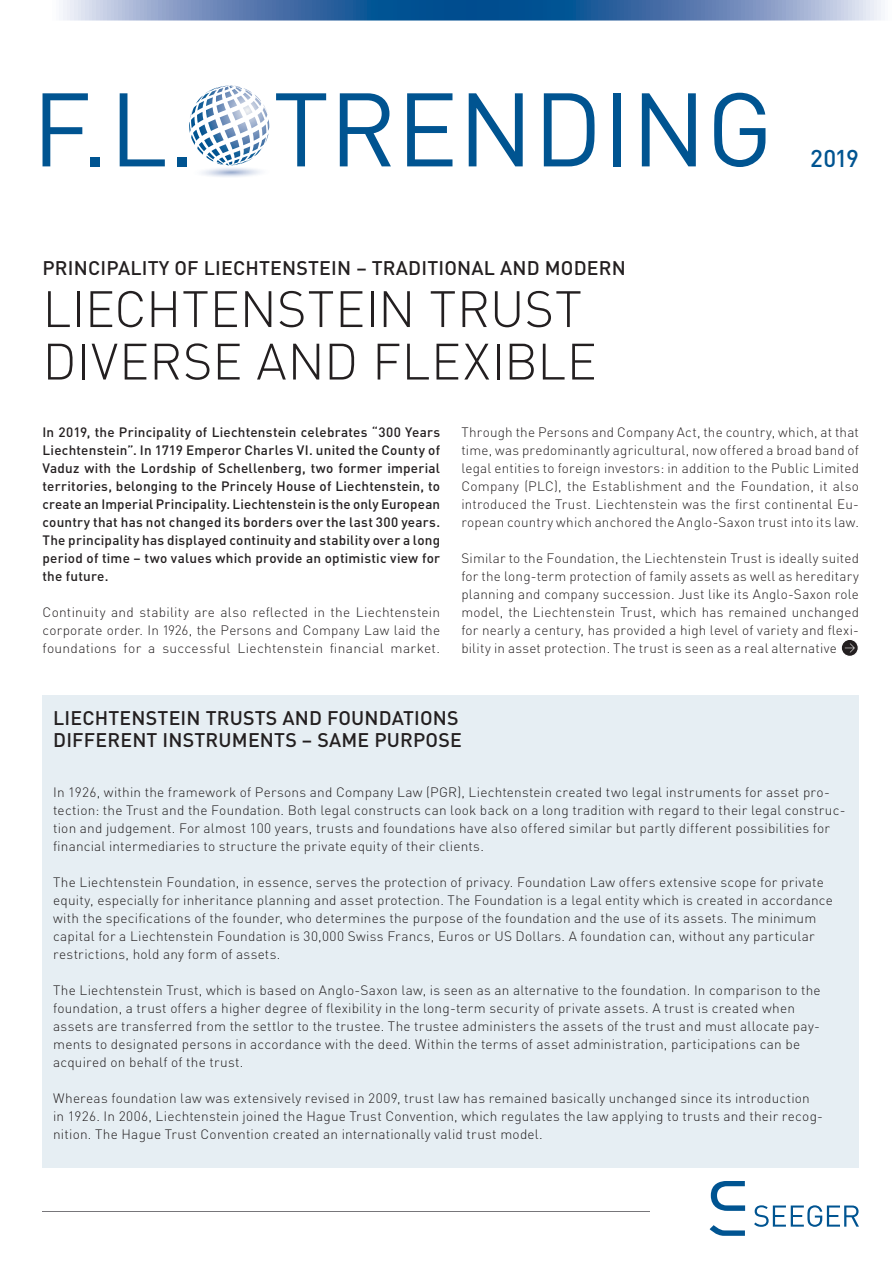
<style>
.page{position:relative;width:893px;height:1263px;background:#fff}
.page>*{position:absolute;margin:0;border:0;box-sizing:border-box;transform-origin:0 0}
.t1{font:300 50.25px/52.5px "DIN";letter-spacing:.005em;color:#231f20}
.t2{font:500 24px "DIN";color:#005491}
.t3{font:500 19.5px/22.5px "DIN";letter-spacing:.01em;color:#231f20}
.t4{font:300 13.5px/18px "DIN";letter-spacing:.015em;color:#231f20}
.t5{font:500 13.5px/18px "DIN";letter-spacing:.015em;color:#231f20;text-align:justify}
</style>
<div class="page">
<div style="left:43px;top:695px;width:816px;height:473px;background:#e6eef3"></div>
<svg style="left:711px;top:1181px;width:34px;height:30px"></svg>
<svg style="left:710px;top:1225px;width:35px;height:11px"></svg>
<svg style="left:754px;top:1205px;width:105px;height:22px"></svg>
<svg style="left:841px;top:639px;width:17px;height:17px"></svg>
<div style="left:840px;top:639px;width:19px;height:18px;border:1px solid #fff;border-radius:50%"></div>
<svg style="left:845px;top:643px;width:10px;height:9px"></svg>
<svg style="left:43px;top:93px;width:45px;height:73px"></svg>
<div style="left:90px;top:157px;width:10px;height:9px;background:#005491"></div>
<svg style="left:120px;top:93px;width:45px;height:73px"></svg>
<div style="left:177px;top:157px;width:10px;height:9px;background:#005491"></div>
<svg style="left:276px;top:93px;width:50px;height:73px"></svg>
<svg style="left:340px;top:93px;width:51px;height:73px"></svg>
<svg style="left:407px;top:93px;width:45px;height:73px"></svg>
<svg style="left:469px;top:93px;width:54px;height:73px"></svg>
<svg style="left:544px;top:93px;width:51px;height:73px"></svg>
<div style="left:613px;top:93px;width:8px;height:73px;background:#005491"></div>
<svg style="left:642px;top:93px;width:54px;height:73px"></svg>
<svg style="left:714px;top:93px;width:51px;height:74px"></svg>
<svg style="left:189px;top:85px;width:80px;height:81px"></svg>
<hr style="left:43px;top:1211px;width:606px;height:1px;background:#77767a">
<svg style="left:63px;top:0;width:818px;height:21px;background:#5b84b4"></svg>
<h3 class="t3" style="left:43px;top:256px;width:585px">PRINCIPALITY OF LIECHTENSTEIN – TRADITIONAL AND MODERN</h3>
<h1 class="t1" style="left:43px;top:282px;width:556px">LIECHTENSTEIN TRUST<br>DIVERSE AND FLEXIBLE</h1>
<h2 class="t2" style="left:810px;top:143px;width:50px">2019</h2>
<p class="t5" style="left:43px;top:422px;width:399px">In 2019, the Principality of Liechtenstein celebrates “300 Years Liechtenstein”. In 1719 Emperor Charles VI. united the County of Vaduz with the Lordship of Schellenberg, two former imperial territories, belonging to the Princely House of Liechtenstein, to create an Imperial Principality. Liechtenstein is the only European country that has not changed its borders over the last 300 years.<br>The principality has displayed continuity and stability over a long period of time – two values which provide an optimistic view for the future.</p>
<p class="t4" style="left:43px;top:603px;width:399px;text-align:justify">Continuity and stability are also reflected in the Liechtenstein corporate order. In 1926, the Persons and Company Law laid the foundations for a successful Liechtenstein financial market.</p>
<p class="t4" style="left:461px;top:423px;width:399px;text-align:justify">Through the Persons and Company Act, the country, which, at that time, was predominantly agricultural, now offered a broad band of legal entities to foreign investors: in addition to the Public Limited Company (PLC), the Establishment and the Foundation, it also introduced the Trust. Liechtenstein was the first continental Eu&shy;ropean country which anchored the Anglo-Saxon trust into its law.</p>
<p class="t4" style="left:461px;top:549px;width:399px;text-align:justify">Similar to the Foundation, the Liechtenstein Trust is ideally suited for the long-term protection of family assets as well as hereditary planning and company succession. Just like its Anglo-Saxon role model, the Liechtenstein Trust, which has remained unchanged for nearly a century, has provided a high level of variety and flexi&shy;bility in asset protection. The trust is seen as a real alternative</p>
<h3 class="t3" style="left:53px;top:706px;width:410px">LIECHTENSTEIN TRUSTS AND FOUNDATIONS<br>DIFFERENT INSTRUMENTS – SAME PURPOSE</h3>
<p class="t4" style="left:53px;top:783px;width:794px">In 1926, within the framework of Persons and Company Law (PGR), Liechtenstein created two legal instruments for asset pro&shy;tection: the Trust and the Foundation. Both legal constructs can look back on a long tradition with regard to their legal construc&shy;tion and judgement. For almost 100 years, trusts and foundations have also offered similar but partly different possibilities for financial intermediaries to structure the private equity of their clients.</p>
<p class="t4" style="left:53px;top:873px;width:781px">The Liechtenstein Foundation, in essence, serves the protection of privacy. Foundation Law offers extensive scope for private equity, especially for inheritance planning and asset protection. The Foundation is a legal entity which is created in accordance with the specifications of the founder, who determines the purpose of the foundation and the use of its assets. The minimum capital for a Liechtenstein Foundation is 30,000 Swiss Francs, Euros or US Dollars. A foundation can, without any particular restrictions, hold any form of assets.</p>
<p class="t4" style="left:53px;top:980px;width:769px">The Liechtenstein Trust, which is based on Anglo-Saxon law, is seen as an alternative to the foundation. In comparison to the foundation, a trust offers a higher degree of flexibility in the long-term security of private assets. A trust is created when assets are transferred from the settlor to the trustee. The trustee administers the assets of the trust and must allocate pay&shy;ments to designated persons in accordance with the deed. Within the terms of asset administration, participations can be acquired on behalf of the trust.</p>
<p class="t4" style="left:53px;top:1088px;width:771px">Whereas foundation law was extensively revised in 2009, trust law has remained basically unchanged since its introduction in 1926. In 2006, Liechtenstein joined the Hague Trust Convention, which regulates the law applying to trusts and their recog&shy;nition. The Hague Trust Convention created an internationally valid trust model.</p>
</div>
